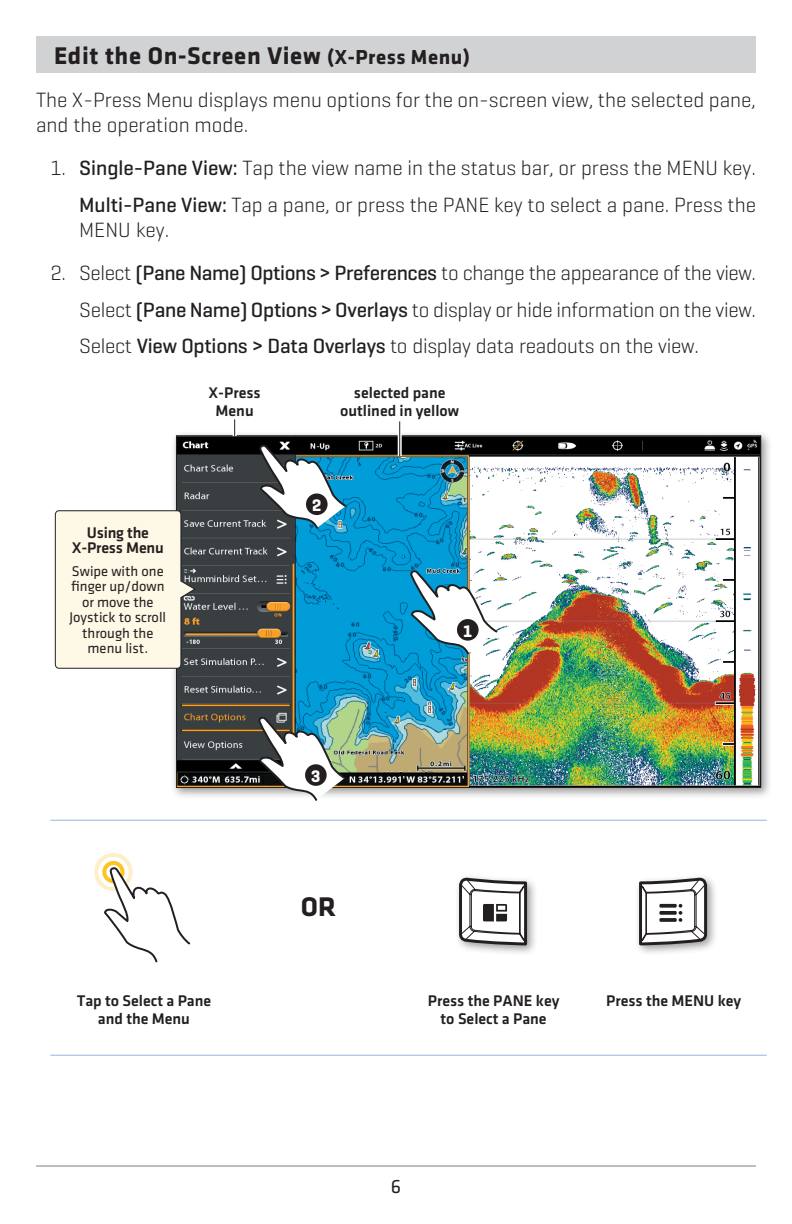
<style>
.page{position:relative;width:792px;height:1224px;background:#fff}
.page>*{position:absolute;margin:0;border:0;box-sizing:border-box;transform-origin:0 0}
.Guide_Title_-_ONIX{font:700 28px "Klavika";color:#231f20}
.Step_Title_-_ONIX{font:700 25px "Klavika";letter-spacing:.025em;color:#231f20}
.Body_Text_Numbered{font:300 21px/25.2px "Geogrotesque";letter-spacing:-.015em;color:#231f20}
.Body_Text_-_ONIX{font:300 21px/25.2px "Geogrotesque";color:#231f20}
.t1{font:20px "Klavika";color:#231f20}
.Heading_-_ONIX{font:700 17px "Geogrotesque";color:#fff;scale:.95 1}
.Callouts_-_ONIX{font:500 16px/18px "Klavika";color:#231f20;text-align:center}
.Callouts_-_ONIX-2{font:14.6px/15.6px "Klavika";color:#231f20;text-align:center}
.s1{font-size:21px}
.s2{font-weight:500}
</style>
<div class="page">
<hr style="left:36px;top:1165px;width:720px;height:2px;background:#bcbdc0">
<div style="left:36px;top:36px;width:720px;height:37px;background:#d1d2d4"></div>
<div style="left:171px;top:430px;width:601px;height:369px;background:#231f20;opacity:.45"></div>
<img style="left:178px;top:437px;width:581px;height:349px">
<div style="left:454px;top:873px;width:84px;height:83px;background:#231f20;opacity:.45"></div>
<svg style="left:459px;top:878px;width:68px;height:67px"></svg>
<div style="left:634px;top:873px;width:84px;height:83px;background:#231f20;opacity:.45"></div>
<svg style="left:639px;top:878px;width:68px;height:67px"></svg>
<svg style="left:94px;top:853px;width:96px;height:109px"></svg>
<hr style="left:50px;top:820px;width:717px;height:1px;background:#95b3dd">
<hr style="left:50px;top:1055px;width:717px;height:1px;background:#95b3dd">
<svg style="left:233px;top:419px;width:4px;height:17px"></svg>
<svg style="left:234px;top:419px;width:1px;height:17px"></svg>
<svg style="left:258px;top:716px;width:89px;height:85px"></svg>
<div style="left:305px;top:764px;width:22px;height:22px;background:#231f20;border-radius:50%"></div>
<svg style="left:398px;top:421px;width:4px;height:35px"></svg>
<hr style="left:399px;top:421px;width:1px;height:35px;background:#231f20">
<svg style="left:259px;top:444px;width:89px;height:87px"></svg>
<div style="left:306px;top:493px;width:22px;height:22px;background:#231f20;border-radius:50%"></div>
<svg style="left:410px;top:569px;width:89px;height:87px"></svg>
<div style="left:457px;top:619px;width:22px;height:22px;background:#231f20;border-radius:50%"></div>
<svg style="left:54px;top:510px;width:143px;height:159px;background:#e6e1d1"></svg>
<p class="Step_Title_-_ONIX" style="left:54px;top:37px;width:417px">Edit the On-Screen View <span class="s1">(X-Press Menu)</span></p>
<p class="Body_Text_-_ONIX" style="left:36px;top:86px;width:722px">The X-Press Menu displays menu options for the on-screen view, the selected pane, and the operation mode.</p>
<p class="Body_Text_Numbered" style="left:50px;top:155px;width:707px">1. <span class="s2">Single-Pane View:</span> Tap the view name in the status bar, or press the MENU key.</p>
<p class="Body_Text_Numbered" style="left:79px;top:191px;width:678px"><span class="s2">Multi-Pane View:</span> Tap a pane, or press the PANE key to select a pane. Press the<br>MENU key.</p>
<p class="Body_Text_Numbered" style="left:50px;top:260px;width:707px">2. Select <span class="s2">(Pane Name) Options &gt; Preferences</span> to change the appearance of the view.</p>
<p class="Body_Text_Numbered" style="left:79px;top:297px;width:678px">Select <span class="s2">(Pane Name) Options &gt; Overlays</span> to display or hide information on the view.</p>
<p class="Body_Text_Numbered" style="left:79px;top:333px;width:621px">Select <span class="s2">View Options &gt; Data Overlays</span> to display data readouts on the view.</p>
<p class="Callouts_-_ONIX" style="left:209px;top:383px;width:54px">X-Press<br>Menu</p>
<p class="Callouts_-_ONIX" style="left:72px;top:524px;width:94px;line-height:15.6px">Using the<br>X-Press Menu</p>
<p class="Callouts_-_ONIX-2" style="left:70px;top:563px;width:98px">Swipe with one finger up/down or move the<br>Joystick to scroll through the menu list.</p>
<p class="Callouts_-_ONIX" style="left:340px;top:383px;width:120px">selected pane outlined in yellow</p>
<p class="Heading_-_ONIX" style="left:312px;top:495px;width:11px">2</p>
<p class="Heading_-_ONIX" style="left:463px;top:620px;width:11px">1</p>
<p class="Heading_-_ONIX" style="left:311px;top:766px;width:11px">3</p>
<p class="Guide_Title_-_ONIX" style="left:301px;top:886px;width:37px">OR</p>
<p class="Callouts_-_ONIX" style="left:77px;top:991px;width:136px">Tap to Select a Pane and the Menu</p>
<p class="Callouts_-_ONIX" style="left:606px;top:991px;width:137px">Press the MENU key</p>
<p class="Callouts_-_ONIX" style="left:428px;top:991px;width:133px">Press the PANE key to Select a Pane</p>
<p class="t1" style="left:391px;top:1173px;width:12px">6</p>
</div>
